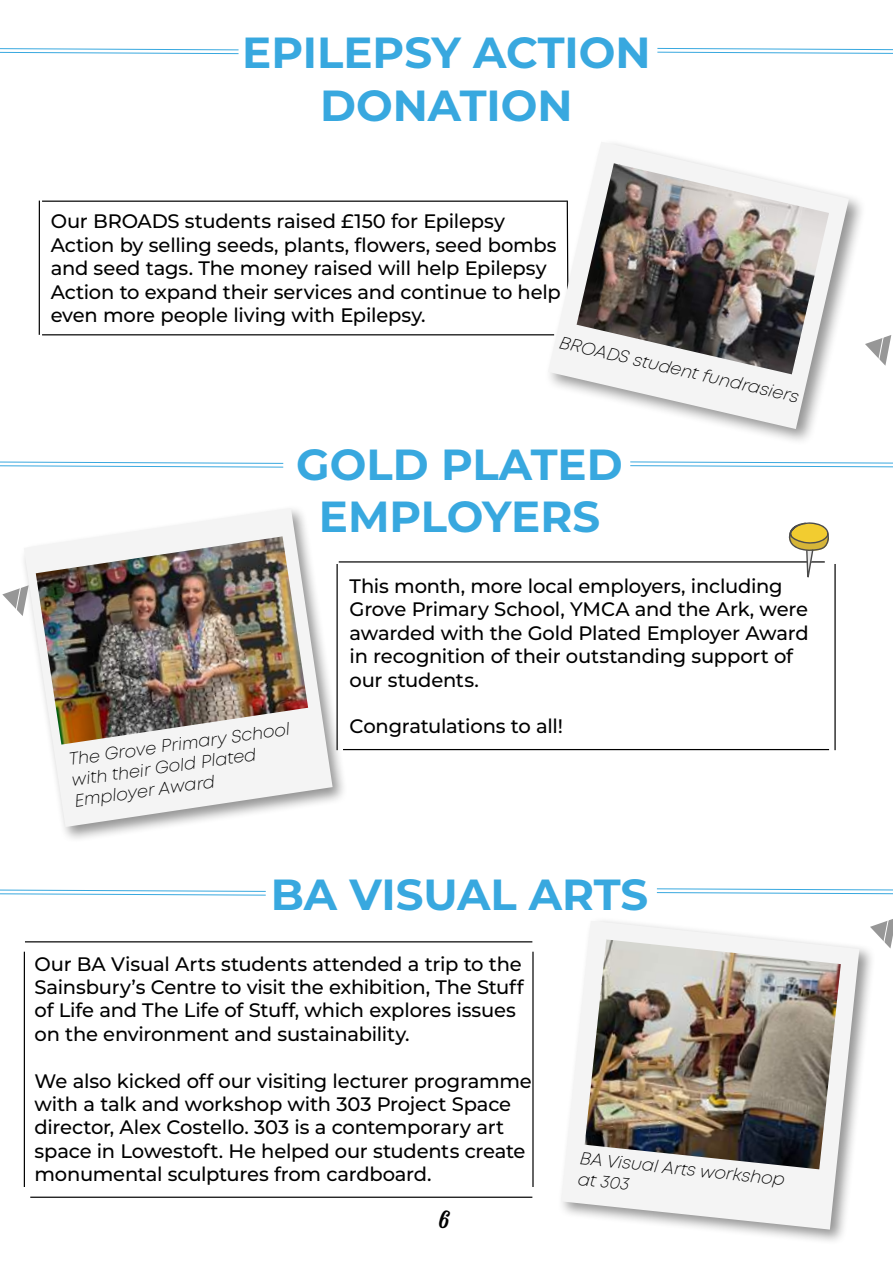
<style>
.page{position:relative;width:893px;height:1263px;background:#fff}
.page>*{position:absolute;margin:0;border:0;box-sizing:border-box;transform-origin:0 0}
.t1{font:700 43.5px/52.2px "Montserrat";color:#38a8df;text-align:center}
.t2{font:27px "Signatra DEMO";color:#000}
.t3{font:500 19.5px/23.4px "Montserrat";letter-spacing:-.01em;color:#000}
.t4{font:italic 300 17.4px/20.9px "Mont";color:#000}
</style>
<div class="page">
<hr style="left:42px;top:334px;width:512px;height:1px;background:#000">
<hr style="left:39px;top:201px;width:1px;height:134px;background:#000">
<svg style="left:0;top:48px;width:239px;height:6px"></svg>
<svg style="left:657px;top:48px;width:236px;height:6px"></svg>
<hr style="left:42px;top:201px;width:525px;height:1px;background:#000">
<hr style="left:339px;top:561px;width:486px;height:1px;background:#000">
<hr style="left:25px;top:941px;width:507px;height:1px;background:#000">
<hr style="left:834px;top:564px;width:2px;height:186px;background:#000">
<hr style="left:24px;top:952px;width:1px;height:235px;background:#000">
<hr style="left:532px;top:952px;width:2px;height:235px;background:#000">
<hr style="left:343px;top:749px;width:486px;height:1px;background:#000">
<hr style="left:30px;top:1196px;width:502px;height:2px;background:#000">
<div style="left:20px;top:504px;width:329px;height:339px;background:#000;opacity:.42"></div>
<svg style="left:24px;top:508px;width:309px;height:319px;fill:#f4f4f4"></svg>
<div style="left:558px;top:916px;width:318px;height:330px;background:#000;opacity:.42"></div>
<svg style="left:561px;top:921px;width:298px;height:308px;fill:#f4f4f4"></svg>
<img style="left:585px;top:939px;width:256px;height:230px">
<svg style="left:788px;top:522px;width:41px;height:56px"></svg>
<svg style="left:0;top:461px;width:284px;height:7px"></svg>
<svg style="left:0;top:889px;width:266px;height:7px"></svg>
<svg style="left:630px;top:461px;width:263px;height:7px"></svg>
<svg style="left:656px;top:888px;width:237px;height:7px"></svg>
<div style="left:544px;top:138px;width:322px;height:309px;background:#000;opacity:.42"></div>
<svg style="left:548px;top:142px;width:301px;height:287px"></svg>
<img style="left:577px;top:163px;width:252px;height:211px">
<img style="left:36px;top:536px;width:272px;height:209px">
<svg style="left:2px;top:584px;width:27px;height:35px"></svg>
<svg style="left:859px;top:917px;width:34px;height:35px"></svg>
<svg style="left:854px;top:334px;width:37px;height:35px"></svg>
<h1 class="t1" style="left:242px;top:27px;width:410px">EPILEPSY ACTION<br>DONATION</h1>
<p class="t3" style="left:51px;top:209px;width:512px">Our BROADS students raised £150 for Epilepsy Action by selling seeds, plants, 昀氀owers, seed bombs and seed tags. The money raised will help Epilepsy Action to expand their services and continue to help even more people living with Epilepsy.</p>
<p class="t4" style="left:562px;top:333px;width:247px;rotate:13deg">BROADS student fundrasiers</p>
<h1 class="t1" style="left:296px;top:439px;width:328px">GOLD PLATED<br>EMPLOYERS</h1>
<p class="t4" style="left:68px;top:750px;width:225px;rotate:-8deg">The Grove Primary School with their Gold Plated<br>Employer Award</p>
<p class="t3" style="left:350px;top:574px;width:461px">This month, more local employers, including Grove Primary School, YMCA and the Ark, were awarded with the Gold Plated Employer Award in recognition of their outstanding support of our students.</p>
<p class="t3" style="left:350px;top:714px;width:215px">Congratulations to all!</p>
<h1 class="t1" style="left:271px;top:868px;width:379px">BA VISUAL ARTS</h1>
<p class="t3" style="left:35px;top:951px;width:491px">Our BA Visual Arts students attended a trip to the Sainsbury’s Centre to visit the exhibition, The Stuff of Life and The Life of Stuff, which explores issues on the environment and sustainability.</p>
<p class="t3" style="left:35px;top:1068px;width:499px">We also kicked off our visiting lecturer programme with a talk and workshop with 303 Project Space director, Alex Costello. 303 is a contemporary art space in Lowestoft. He helped our students create monumental sculptures from cardboard.</p>
<h2 class="t2" style="left:439px;top:1210px;width:11px">6</h2>
<p class="t4" style="left:581px;top:1149px;width:207px;rotate:6deg">BA Visual Arts workshop at 303</p>
</div>
